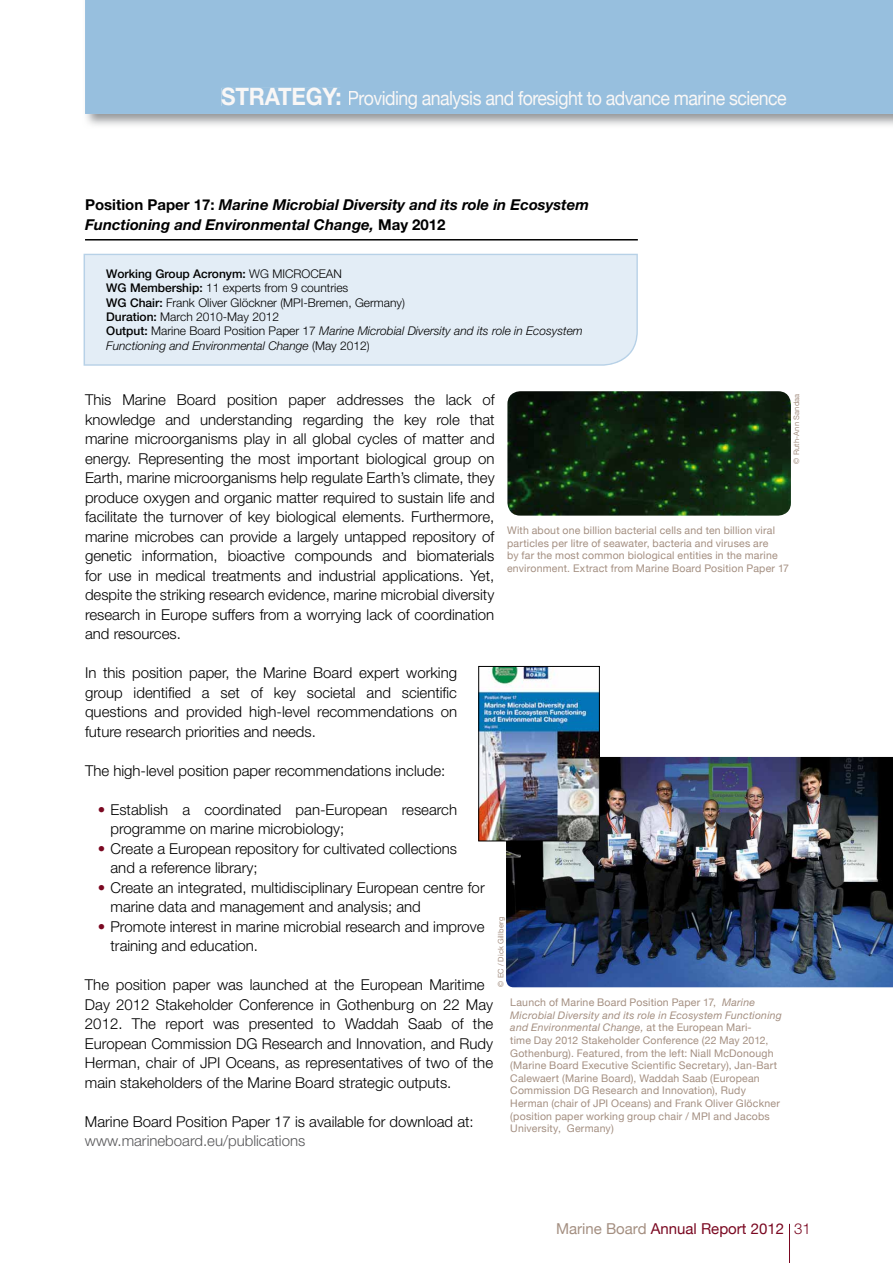
<style>
.page{position:relative;width:893px;height:1263px;background:#fff}
.page>*{position:absolute;margin:0;border:0;box-sizing:border-box;transform-origin:0 0}
.t1{font:19.5px "Helvetica Neue";letter-spacing:-.03em;color:#f9f7f6;scale:.91 1}
.t2{font:300 15px/19.5px "Helvetica Neue";color:#000}
.t3{font:italic 700 15px/19.5px "Helvetica Neue";color:#000}
.t4{font:300 15px "Helvetica Neue";color:#58585a}
.t5{font:15px "Helvetica Neue";color:#7a0821}
.t6{font:300 12px/14.4px "Helvetica Neue";color:#000}
.t7{font:10.5px/12.6px "Helvetica Neue";letter-spacing:.02em;color:#a48f81}
.t8{font:7.5px "Helvetica Neue";letter-spacing:.025em;color:#a48f81}
.s1{font-weight:700;font-size:24px}
.s2{font-style:normal}
.s3{font-weight:500}
.s4{font-style:italic}
.s5{color:#7a0821}
.s6{color:#a48f81}
.s7{font-weight:300}
</style>
<div class="page">
<hr style="left:789px;top:1224px;width:1px;height:39px;background:#7a0821">
<div style="left:84px;top:254px;width:554px;height:112px;background:#e3edf6"></div>
<div style="left:85px;top:0;width:808px;height:114px;background:#97bfde"></div>
<div style="left:222px;top:88px;width:118px;height:18px;background:#97bfde"></div>
<div style="left:349px;top:91px;width:437px;height:19px;background:#97bfde"></div>
<hr style="left:85px;top:239px;width:553px;height:1px;background:#000">
<img style="left:507px;top:391px;width:284px;height:125px">
<img style="left:506px;top:757px;width:387px;height:230px">
<img style="left:480px;top:668px;width:118px;height:171px">
<div style="left:478px;top:666px;width:122px;height:175px;border:1px solid #000"></div>
<h1 class="t1" style="left:221px;top:87px;width:623px"><span class="s1">STRATEGY:</span> Providing analysis and foresight to advance marine science</h1>
<p class="t3" style="left:85px;top:195px;width:505px"><span class="s2">Position Paper 17:</span> Marine Microbial Diversity and its role in Ecosystem<br>Functioning and Environmental Change, <span class="s2">May 2012</span></p>
<p class="t6" style="left:106px;top:266px;width:478px"><span class="s3">Working Group Acronym:</span> WG MICRoCeAn<br><span class="s3">WG Membership:</span> 11 experts from 9 countries<br><span class="s3">WG Chair:</span> Frank oliver Glöckner (MpI-Bremen, Germany)<br><span class="s3">Duration:</span> March 2010-May 2012<br><span class="s3">Output:</span> Marine Board position paper 17 <span class="s4">Marine Microbial Diversity and its role in Ecosystem Functioning and Environmental Change</span> (May 2012)</p>
<p class="t8" style="left:792px;top:463px;width:71px;rotate:-90deg">© Ruth-Ann Sandaa</p>
<p class="t2" style="left:85px;top:390px;width:411px;text-align:justify">this Marine Board position paper addresses the lack of knowledge and understanding regarding the key role that marine microorganisms play in all global cycles of matter and energy. Representing the most important biological group on earth, marine microorganisms help regulate earth’s climate, they produce oxygen and organic matter required to sustain life and facilitate the turnover of key biological elements. Furthermore, marine microbes can provide a largely untapped repository of genetic information, bioactive compounds and biomaterials for use in medical treatments and industrial applications. Yet, despite the striking research evidence, marine microbial diversity research in europe suffers from a worrying lack of coordination and resources.</p>
<p class="t2" style="left:85px;top:663px;width:374px;text-align:justify">In this position paper, the Marine Board expert working group identified a set of key societal and scientific questions and provided high-level recommendations on future research priorities and needs.</p>
<p class="t2" style="left:85px;top:760px;width:362px">the high-level position paper recommendations include:</p>
<p class="t2" style="left:111px;top:799px;width:348px;text-indent:-13px"><span class="s5">•</span> establish a coordinated pan-european research programme on marine microbiology;</p>
<p class="t2" style="left:111px;top:838px;width:348px;text-indent:-13px"><span class="s5">•</span> Create a european repository for cultivated collections and a reference library;</p>
<p class="t2" style="left:111px;top:877px;width:376px;text-indent:-13px"><span class="s5">•</span> Create an integrated, multidisciplinary european centre for marine data and management and analysis; and</p>
<p class="t2" style="left:110px;top:916px;width:376px;text-indent:-13px"><span class="s5">•</span> promote interest in marine microbial research and improve training and education.</p>
<p class="t2" style="left:85px;top:975px;width:410px">the position paper was launched at the european Maritime Day 2012 Stakeholder Conference in Gothenburg on 22 May 2012. the report was presented to Waddah Saab of the european Commission DG Research and Innovation, and Rudy Herman, chair of JpI oceans, as representatives of two of the main stakeholders of the Marine Board strategic outputs.</p>
<p class="t2" style="left:85px;top:1111px;width:390px">Marine Board position paper 17 is available for download at:</p>
<p class="t4" style="left:85px;top:1131px;width:222px">www.marineboard.eu/publications</p>
<p class="t7" style="left:507px;top:524px;width:283px">With about one billion bacterial cells and ten billion viral particles per litre of seawater, bacteria and viruses are<br>by far the most common biological entities in the marine environment. Extract from Marine Board Position Paper 17</p>
<p class="t8" style="left:496px;top:986px;width:71px;rotate:-90deg">© EC / Dick Gillberg</p>
<p class="t7" style="left:510px;top:996px;width:273px">Launch of Marine Board Position Paper 17, <span class="s4">Marine Microbial Diversity and its role in Ecosystem Functioning and Environmental Change,</span> at the European Mari-<br>time Day 2012 Stakeholder Conference (22 May 2012, Gothenburg). Featured, from the left: Niall McDonough (Marine Board Executive Scientific Secretary), Jan-Bart Calewaert (Marine Board), Waddah Saab (European Commission DG Research and Innovation), Rudy Herman (chair of JPI Oceans) and Frank Oliver Glöckner (position paper working group chair / MPI and Jacobs University, Germany)</p>
<p class="t5" style="left:556px;top:1219px;width:256px"><span class="s6">Marine Board</span> Annual Report 2012 <span class="s7">31</span></p>
</div>
